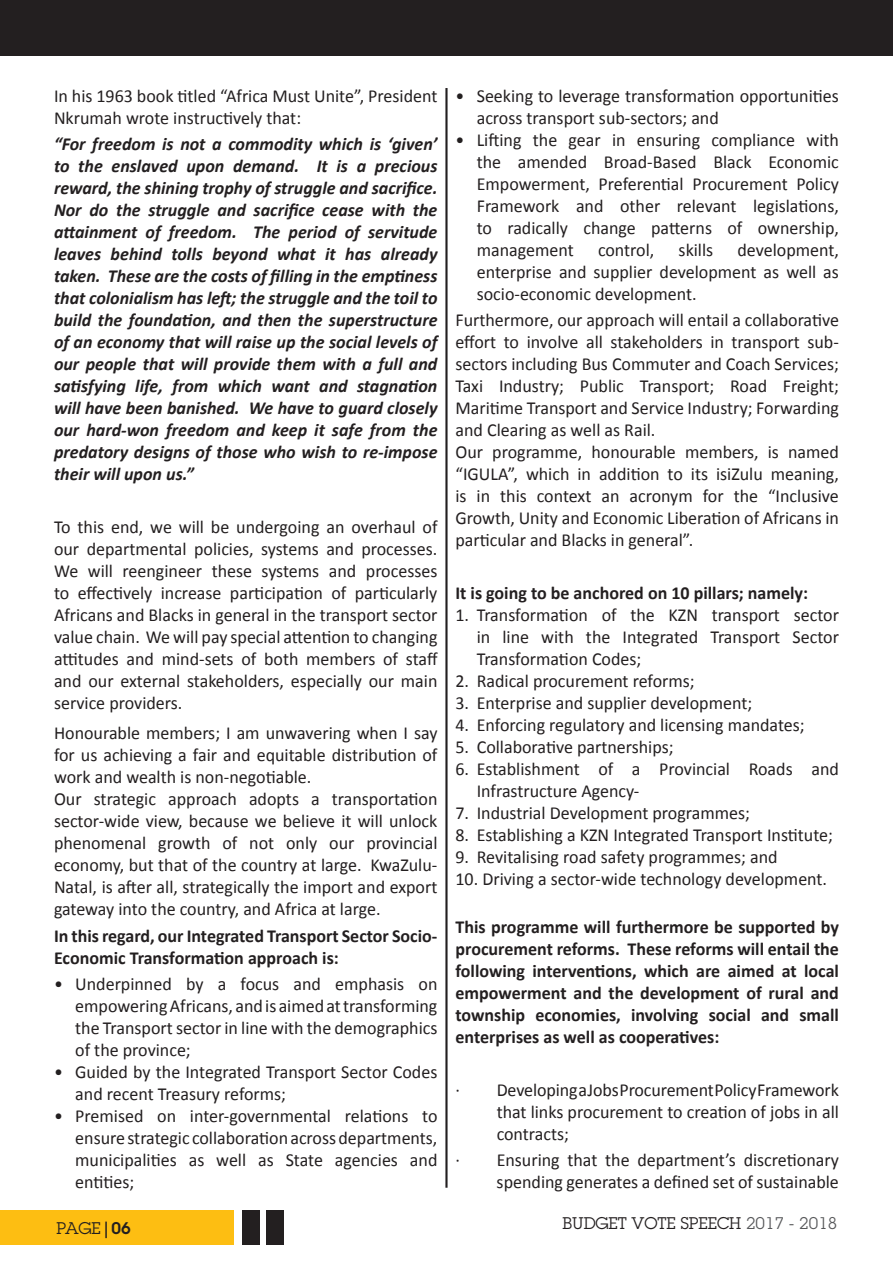
<style>
.page{position:relative;width:893px;height:1263px;background:#fff}
.page>*{position:absolute;margin:0;border:0;box-sizing:border-box;transform-origin:0 0}
.t1{font:18.3px/22px "Calibri";color:#231f20;text-align:justify}
.t2{font:italic 700 18.3px/22px "Calibri";color:#231f20;text-align:justify}
.t3{font:700 18.3px/22px "Calibri";color:#231f20}
.t4{font:16.5px "Lubalin Graph Std";color:#231f20}
.s1{font-weight:600}
.s2{color:#57585a}
</style>
<div class="page">
<div style="left:0;top:1210px;width:234px;height:35px;background:#fdbe12"></div>
<div style="left:242px;top:1210px;width:18px;height:35px;background:#231f20"></div>
<div style="left:267px;top:1210px;width:17px;height:35px;background:#231f20"></div>
<div style="left:0;top:0;width:893px;height:55px;background:#231f20"></div>
<hr style="left:445px;top:88px;width:3px;height:1100px;background:#231f20">
<p class="t1" style="left:54px;top:84px;width:385px">In his 1963 book titled “Africa Must Unite”, President<br>Nkrumah wrote instructively that:</p>
<p class="t2" style="left:54px;top:133px;width:385px">“For freedom is not a commodity which is ‘given’ to the enslaved upon demand. It is a precious reward, the shining trophy of struggle and sacrifice.<br>Nor do the struggle and sacrifice cease with the attainment of freedom. The period of servitude leaves behind tolls beyond what it has already taken. These are the costs of filling in the emptiness that colonialism has left; the struggle and the toil to build the foundation, and then the superstructure of an economy that will raise up the social levels of our people that will provide them with a full and satisfying life, from which want and stagnation will have been banished. We have to guard closely our hard-won freedom and keep it safe from the predatory designs of those who wish to re-impose their will upon us.”</p>
<p class="t1" style="left:54px;top:515px;width:385px">To this end, we will be undergoing an overhaul of our departmental policies, systems and processes.<br>We will reengineer these systems and processes to effectively increase participation of particularly Africans and Blacks in general in the transport sector value chain. We will pay special attention to changing attitudes and mind-sets of both members of staff and our external stakeholders, especially our main service providers.</p>
<p class="t1" style="left:54px;top:722px;width:385px;text-align:left">Honourable members; I am unwavering when I say for us achieving a fair and equitable distribution of work and wealth is non-negotiable.<br>Our strategic approach adopts a transportation sector-wide view, because we believe it will unlock phenomenal growth of not only our provincial economy, but that of the country at large. KwaZulu-Natal, is after all, strategically the import and export gateway into the country, and Africa at large.</p>
<p class="t3" style="left:54px;top:924px;width:385px">In this regard, our Integrated Transport Sector Socio-<br>Economic Transformation approach is:</p>
<p class="t1" style="left:75px;top:973px;width:364px;text-indent:-21px">• Underpinned by a focus and emphasis on empowering Africans, and is aimed at transforming the Transport sector in line with the demographics of the province;</p>
<p class="t1" style="left:75px;top:1061px;width:364px;text-indent:-21px">• Guided by the Integrated Transport Sector Codes and recent Treasury reforms;</p>
<p class="t1" style="left:75px;top:1105px;width:364px;text-indent:-21px">• Premised on inter-governmental relations to ensure strategic collaboration across departments, municipalities as well as State agencies and entities;</p>
<p class="t1" style="left:477px;top:85px;width:364px;text-indent:-21px">• Seeking to leverage transformation opportunities across transport sub-sectors; and</p>
<p class="t1" style="left:477px;top:129px;width:364px;text-indent:-21px">• Lifting the gear in ensuring compliance with the amended Broad-Based Black Economic Empowerment, Preferential Procurement Policy Framework and other relevant legislations, to radically change patterns of ownership, management</p>
<p class="t1" style="left:477px;top:239px;width:364px;text-indent:261px">development, enterprise and supplier development as well as socio-economic development.</p>
<p class="t1" style="left:455px;top:309px;width:385px;text-align:left">Furthermore, our approach will entail a collaborative effort to involve all stakeholders in transport sub&shy;sectors including Bus Commuter and Coach Services; Taxi Industry; Public Transport; Road Freight; Maritime Transport and Service Industry; Forwarding and Clearing as well as Rail.<br>Our programme, honourable members, is named “IGULA”, which in addition to its isiZulu meaning, is in this context an acronym for the “Inclusive Growth, Unity and Economic Liberation of Africans in particular and Blacks in general”.</p>
<p class="t3" style="left:455px;top:582px;width:354px">It is going to be anchored on 10 pillars; namely:</p>
<p class="t1" style="left:477px;top:604px;width:364px;text-indent:-21px">1. Transformation of the KZN transport sector in line with the Integrated Transport Sector Transformation Codes;</p>
<p class="t1" style="left:455px;top:670px;width:241px">2. Radical procurement reforms;</p>
<p class="t1" style="left:455px;top:692px;width:298px">3. Enterprise and supplier development;</p>
<p class="t1" style="left:455px;top:714px;width:351px">4. Enforcing regulatory and licensing mandates;</p>
<p class="t1" style="left:455px;top:736px;width:220px">5. Collaborative partnerships;</p>
<p class="t1" style="left:477px;top:758px;width:364px;text-indent:-21px">6. Establishment of a Provincial Roads and<br>Infrastructure Agency-</p>
<p class="t1" style="left:455px;top:802px;width:296px">7. Industrial Development programmes;</p>
<p class="t1" style="left:455px;top:824px;width:379px">8. Establishing a KZN Integrated Transport Institute;</p>
<p class="t1" style="left:455px;top:846px;width:324px">9. Revitalising road safety programmes; and</p>
<p class="t1" style="left:455px;top:868px;width:373px">10. Driving a sector-wide technology development.</p>
<p class="t3" style="left:455px;top:916px;width:385px;text-align:justify">This programme will furthermore be supported by procurement reforms. These reforms will entail the following interventions, which are aimed at local empowerment and the development of rural and township economies, involving social and small enterprises as well as cooperatives:</p>
<p class="t1" style="left:497px;top:1079px;width:344px;text-indent:-41px">· Developing a Jobs Procurement Policy Framework that links procurement to creation of jobs in all contracts;</p>
<p class="t1" style="left:455px;top:1149px;width:385px;text-align:right">· Ensuring that the department’s discretionary spending generates a defined set of sustainable</p>
<p class="t1" style="left:598px;top:239px;width:58px">control,</p>
<p class="t1" style="left:679px;top:239px;width:36px">skills</p>
<p class="t4" style="left:57px;top:1218px;width:76px">PaGE<span class="s1">|06</span></p>
<p class="t4" style="left:563px;top:1213px;width:276px">BUDGET VOTE SPEECH <span class="s2">2017 - 2018</span></p>
</div>
